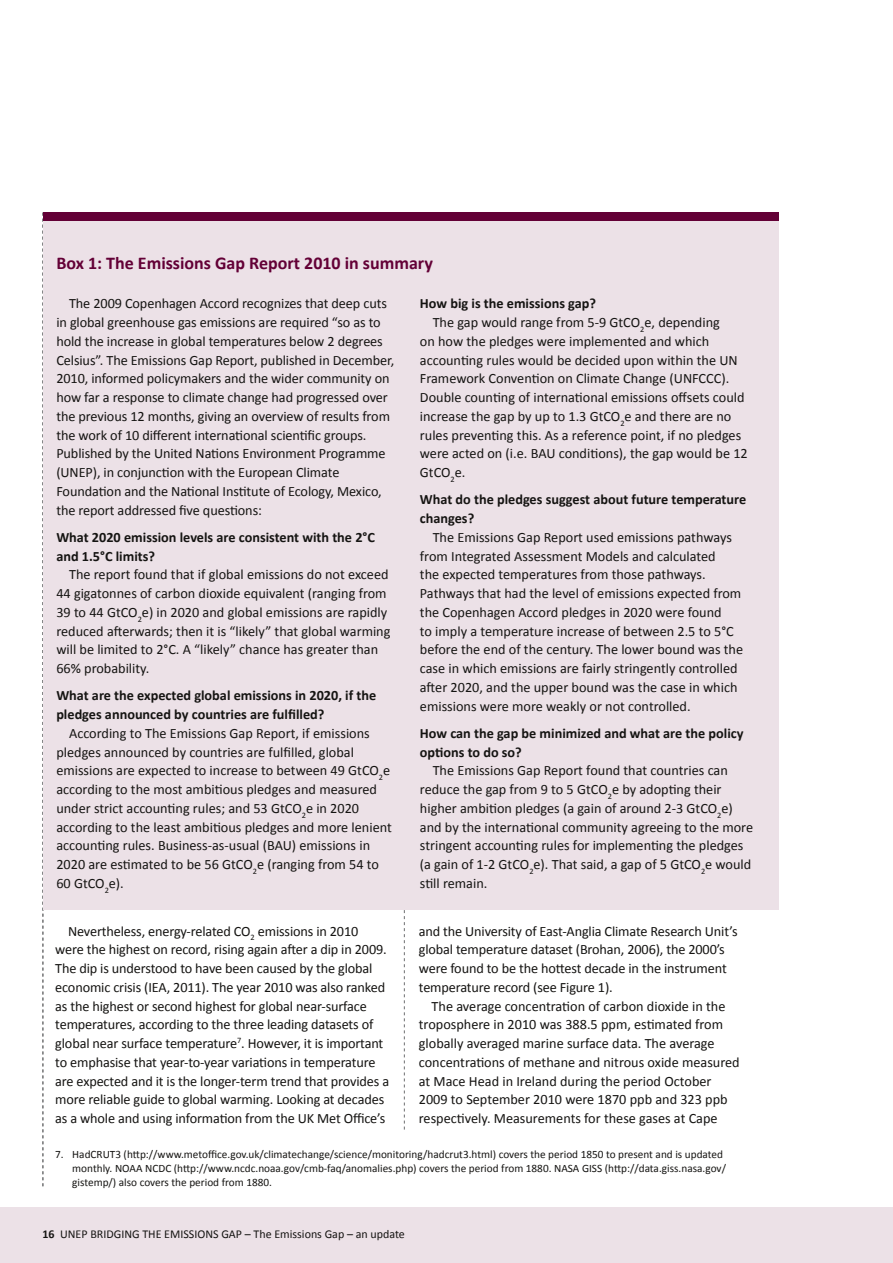
<style>
.page{position:relative;width:893px;height:1263px;background:#fff}
.page>*{position:absolute;margin:0;border:0;box-sizing:border-box;transform-origin:0 0}
.t1{font:700 18px "Calibri";color:#630036}
.t2{font:14.25px/18.8px "Calibri";letter-spacing:-.005em;color:#151412}
.t3{font:700 14.25px/18.8px "Calibri";color:#151412}
.t4{font:12px "Calibri";color:#151412}
.t5{font:11.25px/14.2px "Calibri";color:#151412}
.s1{font-weight:700}
</style>
<div class="page">
<div style="left:0;top:1208px;width:893px;height:55px;background:#ece1e7"></div>
<svg style="left:404px;top:910px;width:1px;height:219px"></svg>
<svg style="left:43px;top:213px;width:1px;height:973px"></svg>
<div style="left:44px;top:213px;width:735px;height:697px;background:#ece1e7"></div>
<div style="left:44px;top:213px;width:735px;height:8px;background:#630036"></div>
<p class="t1" style="left:56px;top:251px;width:378px">Box 1: The Emissions Gap Report 2010 in summary</p>
<p class="t2" style="left:56px;top:294px;width:339px;text-indent:13px">The 2009 Copenhagen Accord recognizes that deep cuts in global greenhouse gas emissions are required “so as to hold the increase in global temperatures below 2 degrees Celsius”. The Emissions Gap Report, published in December, 2010, informed policymakers and the wider community on how far a response to climate change had progressed over the previous 12 months, giving an overview of results from the work of 10 different international scientific groups.<br>Published by the United Nations Environment Programme (UNEP), in conjunction with the European Climate Foundation and the National Institute of Ecology, Mexico, the report addressed five questions:</p>
<p class="t3" style="left:56px;top:527px;width:320px">What 2020 emission levels are consistent with the 2°C and 1.5°C limits?</p>
<p class="t2" style="left:56px;top:565px;width:336px;text-indent:13px">The report found that if global emissions do not exceed 44 gigatonnes of carbon dioxide equivalent (ranging from 39 to 44 GtCO<sub>2</sub>e) in 2020 and global emissions are rapidly reduced afterwards; then it is “likely” that global warming will be limited to 2°C. A “likely” chance has greater than 66% probability.</p>
<p class="t3" style="left:56px;top:686px;width:321px">What are the expected global emissions in 2020, if the pledges announced by countries are fulfilled?</p>
<p class="t2" style="left:56px;top:723px;width:337px;text-indent:13px">According to The Emissions Gap Report, if emissions pledges announced by countries are fulfilled, global emissions are expected to increase to between 49 GtCO<sub>2</sub>e according to the most ambitious pledges and measured under strict accounting rules; and 53 GtCO<sub>2</sub>e in 2020 according to the least ambitious pledges and more lenient accounting rules. Business-as-usual (BAU) emissions in 2020 are estimated to be 56 GtCO<sub>2</sub>e (ranging from 54 to 60 GtCO<sub>2</sub>e).</p>
<p class="t3" style="left:420px;top:294px;width:178px">How big is the emissions gap?</p>
<p class="t2" style="left:433px;top:312px;width:289px">The gap would range from 5-9 GtCO<sub>2</sub>e, depending</p>
<p class="t2" style="left:420px;top:331px;width:291px">on how the pledges were implemented and which</p>
<p class="t2" style="left:420px;top:350px;width:319px">accounting rules would be decided upon within the UN</p>
<p class="t2" style="left:420px;top:369px;width:311px">Framework Convention on Climate Change (UNFCCC).</p>
<p class="t2" style="left:420px;top:387px;width:326px">Double counting of international emissions offsets could</p>
<p class="t2" style="left:420px;top:406px;width:313px">increase the gap by up to 1.3 GtCO<sub>2</sub>e and there are no</p>
<p class="t2" style="left:420px;top:425px;width:323px">rules preventing this. As a reference point, if no pledges</p>
<p class="t2" style="left:420px;top:444px;width:329px">were acted on (i.e. BAU conditions), the gap would be 12</p>
<p class="t2" style="left:420px;top:462px;width:47px">GtCO<sub>2</sub>e.</p>
<p class="t3" style="left:420px;top:490px;width:328px">What do the pledges suggest about future temperature changes?</p>
<p class="t2" style="left:420px;top:527px;width:325px;text-indent:13px">The Emissions Gap Report used emissions pathways from Integrated Assessment Models and calculated<br>the expected temperatures from those pathways.<br>Pathways that had the level of emissions expected from the Copenhagen Accord pledges in 2020 were found<br>to imply a temperature increase of between 2.5 to 5°C before the end of the century. The lower bound was the case in which emissions are fairly stringently controlled after 2020, and the upper bound was the case in which emissions were more weakly or not controlled.</p>
<p class="t3" style="left:420px;top:723px;width:325px">How can the gap be minimized and what are the policy options to do so?</p>
<p class="t2" style="left:420px;top:761px;width:335px;text-indent:13px">The Emissions Gap Report found that countries can reduce the gap from 9 to 5 GtCO<sub>2</sub>e by adopting their higher ambition pledges (a gain of around 2-3 GtCO<sub>2</sub>e) and by the international community agreeing to the more stringent accounting rules for implementing the pledges (a gain of 1-2 GtCO<sub>2</sub>e). That said, a gap of 5 GtCO<sub>2</sub>e would still remain.</p>
<p class="t2" style="left:55px;top:921px;width:335px;text-indent:13px">Nevertheless, energy-related CO<sub>2</sub> emissions in 2010 were the highest on record, rising again after a dip in 2009.<br>The dip is understood to have been caused by the global economic crisis (IEA, 2011). The year 2010 was also ranked as the highest or second highest for global near-surface temperatures, according to the three leading datasets of global near surface temperature<sup>7</sup>. However, it is important to emphasise that year-to-year variations in temperature are expected and it is the longer-term trend that provides a more reliable guide to global warming. Looking at decades as a whole and using information from the UK Met Office’s</p>
<p class="t2" style="left:419px;top:921px;width:320px">and the University of East-Anglia Climate Research Unit’s global temperature dataset (Brohan, 2006), the 2000’s were found to be the hottest decade in the instrument temperature record (see Figure 1).</p>
<p class="t2" style="left:419px;top:996px;width:322px;text-indent:13px">The average concentration of carbon dioxide in the troposphere in 2010 was 388.5 ppm, estimated from globally averaged marine surface data. The average concentrations of methane and nitrous oxide measured at Mace Head in Ireland during the period October 2009 to September 2010 were 1870 ppb and 323 ppb respectively. Measurements for these gases at Cape</p>
<p class="t5" style="left:72px;top:1146px;width:655px;text-indent:-17px">7. HadCRUT3 (http://www.metoffice.gov.uk/climatechange/science/monitoring/hadcrut3.html) covers the period 1850 to present and is updated monthly. NOAA NCDC (http://www.ncdc.noaa.gov/cmb-faq/anomalies.php) covers the period from 1880. NASA GISS (http://data.giss.nasa.gov/ gistemp/) also covers the period from 1880.</p>
<p class="t4" style="left:43px;top:1226px;width:364px"><span class="s1">16</span> UNEP Bridging the Emissions GaP – The Emissions Gap – an update</p>
</div>
